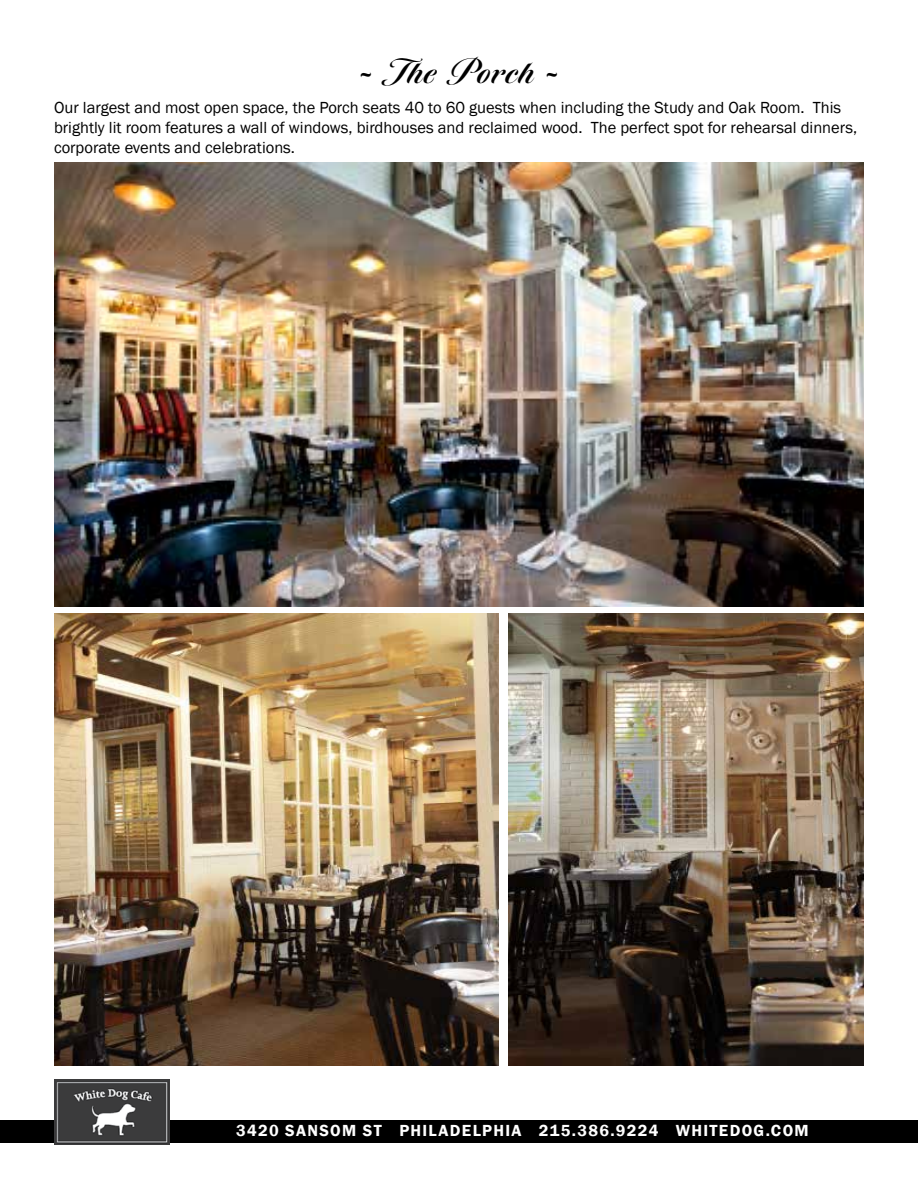
<style>
.page{position:relative;width:918px;height:1188px;background:#fff}
.page>*{position:absolute;margin:0;border:0;box-sizing:border-box;transform-origin:0 0}
.t1{font:700 36px "Tangier";letter-spacing:.045em;color:#000}
.t2{font:16.5px/19.8px "Franklin Gothic";color:#000}
.t3{font:600 16.5px "Franklin Gothic";letter-spacing:.08em;color:#fff}
</style>
<div class="page">
<div style="left:0;top:1121px;width:918px;height:22px;background:#000"></div>
<img style="left:54px;top:1079px;width:115px;height:66px">
<img style="left:54px;top:162px;width:810px;height:445px">
<img style="left:54px;top:613px;width:444px;height:452px">
<img style="left:509px;top:613px;width:355px;height:452px">
<h1 class="t1" style="left:359px;top:51px;width:201px">- The Porch -</h1>
<p class="t2" style="left:54px;top:98px;width:805px">Our largest and most open space, the Porch seats 40 to 60 guests when including the Study and Oak Room. This brightly lit room features a wall of windows, birdhouses and reclaimed wood. The perfect spot for rehearsal dinners, corporate events and celebrations.</p>
<p class="t3" style="left:236px;top:1120px;width:574px">3420 SANSOM ST PHILADELPHIA 215.386.9224 WHITEDOG.COM</p>
</div>
